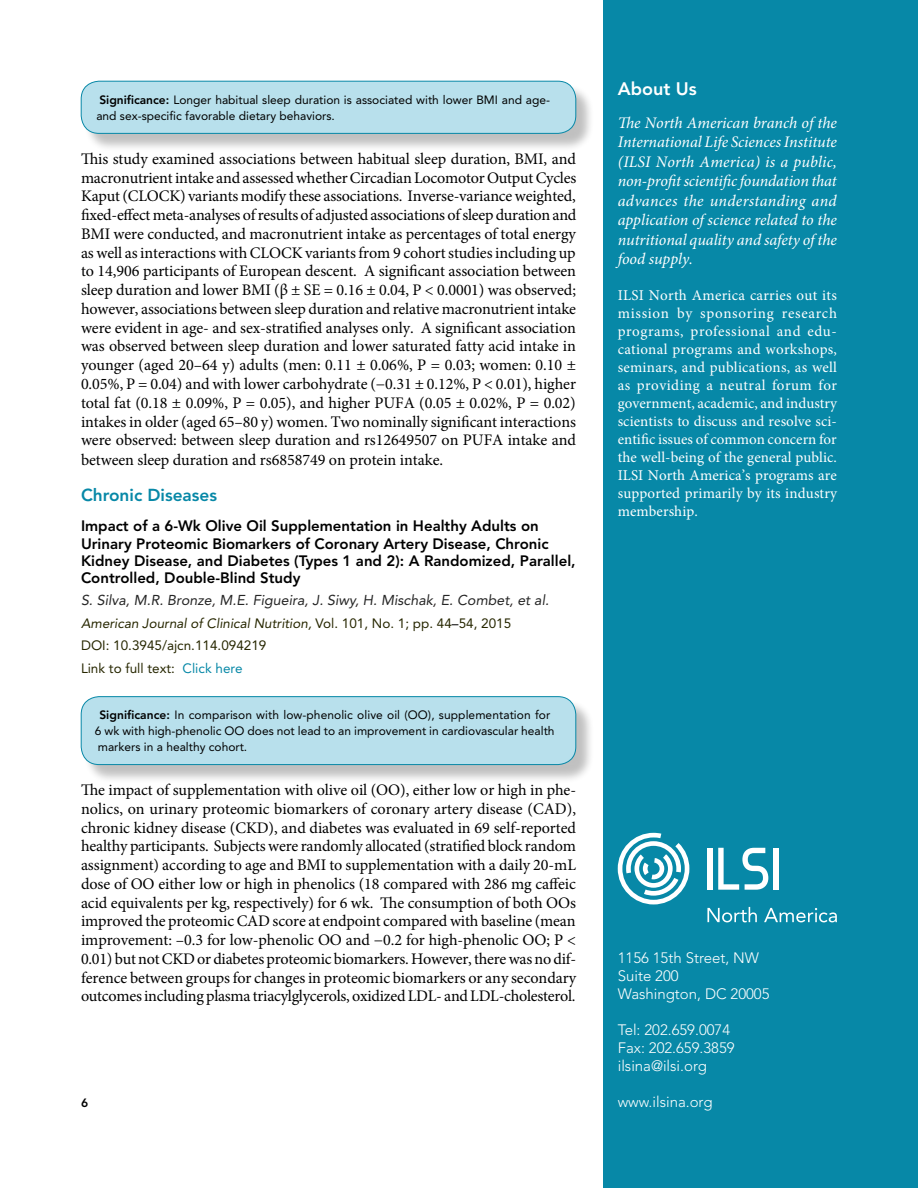
<style>
.page{position:relative;width:918px;height:1188px;background:#fff}
.page>*{position:absolute;margin:0;border:0;box-sizing:border-box;transform-origin:0 0}
.t1{font:800 18px "Avenir LT Std";color:#fff}
.t2{font:800 17.25px "Avenir LT Std";color:#0788a7}
.t3{font:16.2px/18.8px "Minion Pro";letter-spacing:-.01em;color:#000;text-align:justify}
.t4{font:italic 16.2px/19.5px "Minion Pro";letter-spacing:-.005em;color:#fff;text-align:justify}
.t5{font:15px/18px "Minion Pro";letter-spacing:.01em;color:#fff;text-align:justify}
.t6{font:800 15px/17.2px "Avenir LT Std";color:#000}
.t7{font:300 15px/18px "Avenir LT Std";color:#fff}
.t8{font:italic 14.25px "Avenir LT Std";color:#262626}
.t9{font:13.5px/22.5px "Avenir LT Std";color:#272700}
.t10{font:12px/15.8px "Avenir LT Std";color:#000}
.t11{font:800 12px "Avenir LT Std";color:#000}
.s1{font-weight:800}
.s2{color:#302a2a}
.s3{font-style:italic}
.s4{color:#000}
.s5{color:#0788a7}
</style>
<div class="page">
<div style="left:603px;top:0;width:315px;height:1188px;background:#0788a7"></div>
<svg style="left:618px;top:833px;width:71px;height:71px"></svg>
<svg style="left:707px;top:907px;width:50px;height:15px"></svg>
<svg style="left:764px;top:908px;width:73px;height:14px"></svg>
<div style="left:707px;top:848px;width:6px;height:42px;background:#fff"></div>
<div style="left:774px;top:848px;width:5px;height:42px;background:#fff"></div>
<svg style="left:718px;top:848px;width:50px;height:42px"></svg>
<div style="left:83px;top:84px;width:512px;height:68px;background:#000;opacity:.25"></div>
<div style="left:81px;top:81px;width:495px;height:52px;background:#b8e0ec;border-radius:18px"></div>
<div style="left:81px;top:81px;width:495px;height:53px;border:1px solid #0788a7;border-radius:18px"></div>
<div style="left:83px;top:699px;width:512px;height:84px;background:#000;opacity:.25"></div>
<div style="left:81px;top:697px;width:495px;height:68px;background:#b8e0ec;border-radius:18px"></div>
<div style="left:81px;top:696px;width:495px;height:69px;border:1px solid #0788a7;border-radius:18px"></div>
<p class="t10" style="left:96px;top:92px;width:455px"><span class="s1">Significance:</span> Longer habitual sleep duration is associated with lower BMI and age&shy;and sex-specific favorable dietary behaviors.</p>
<p class="t3" style="left:81px;top:149px;width:497px">This study examined associations between habitual sleep duration, BMI, and macronutrient intake and assessed whether Circadian Locomotor Output Cycles Kaput (CLOCK) variants modify these associations. Inverse-variance weighted, fixed-effect meta-analyses of results of adjusted associations of sleep duration and BMI were conducted, and macronutrient intake as percentages of total energy as well as interactions with CLOCK variants from 9 cohort studies including up to 14,906 participants of European descent. A significant association between sleep duration and lower BMI (β ± SE = 0.16 ± 0.04, P &lt; 0.0001) was observed; however, associations between sleep duration and relative macronutrient intake were evident in age- and sex-stratified analyses only. A significant association was observed between sleep duration and lower saturated fatty acid intake in younger (aged 20–64 y) adults (men: 0.11 ± 0.06%, P = 0.03; women: 0.10 ± 0.05%, P = 0.04) and with lower carbohydrate (−0.31 ± 0.12%, P &lt; 0.01), higher total fat (0.18 ± 0.09%, P = 0.05), and higher PUFA (0.05 ± 0.02%, P = 0.02) intakes in older (aged 65–80 y) women. Two nominally significant interactions were observed: between sleep duration and rs12649507 on PUFA intake and between sleep duration and rs6858749 on protein intake.</p>
<p class="t2" style="left:81px;top:485px;width:138px">Chronic Diseases</p>
<p class="t6" style="left:81px;top:518px;width:496px">Impact of a 6-Wk Olive Oil Supplementation in Healthy Adults on Urinary Proteomic Biomarkers of Coronary Artery Disease, Chronic Kidney Disease, and Diabetes (Types 1 and 2): A Randomized, Parallel, Controlled, Double-Blind Study</p>
<p class="t8" style="left:81px;top:592px;width:470px">S. Silva<span class="s2">,</span> M.R. Bronze<span class="s2">,</span> M.E. Figueira<span class="s2">,</span> J. Siwy<span class="s2">,</span> H. Mischak<span class="s2">,</span> E. Combet<span class="s2">,</span> et al.</p>
<p class="t9" style="left:81px;top:612px;width:432px"><span class="s3">American Journal of Clinical Nutrition,</span> Vol. 101, No. 1; pp. 44<span class="s4">–</span>54, 2015<br>DOI: 10.3945/ajcn.114.094219<br>Link to full text: <span class="s5">Click here</span></p>
<p class="t10" style="left:95px;top:707px;width:461px;text-indent:5px"><span class="s1">Significance:</span> In comparison with low-phenolic olive oil (OO), supplementation for<br>6 wk with high-phenolic OO does not lead to an improvement in cardiovascular health markers in a healthy cohort.</p>
<p class="t3" style="left:81px;top:781px;width:497px">The impact of supplementation with olive oil (OO), either low or high in phe&shy;nolics, on urinary proteomic biomarkers of coronary artery disease (CAD), chronic kidney disease (CKD), and diabetes was evaluated in 69 self-reported healthy participants. Subjects were randomly allocated (stratified block random assignment) according to age and BMI to supplementation with a daily 20-mL dose of OO either low or high in phenolics (18 compared with 286 mg caffeic acid equivalents per kg, respectively) for 6 wk. The consumption of both OOs improved the proteomic CAD score at endpoint compared with baseline (mean improvement: –0.3 for low-phenolic OO and −0.2 for high-phenolic OO; P &lt; 0.01) but not CKD or diabetes proteomic biomarkers. However, there was no dif&shy;ference between groups for changes in proteomic biomarkers or any secondary outcomes including plasma triacylglycerols, oxidized LDL- and LDL-cholesterol.</p>
<p class="t1" style="left:618px;top:78px;width:80px">About Us</p>
<p class="t4" style="left:618px;top:113px;width:221px">The North American branch of the International Life Sciences Institute (ILSI North America) is a public, non-profit scientific foundation that advances the understanding and application of science related to the nutritional quality and safety of the food supply.</p>
<p class="t5" style="left:618px;top:286px;width:221px">ILSI North America carries out its mission by sponsoring research programs, professional and edu&shy;cational programs and workshops, seminars, and publications, as well as providing a neutral forum for government, academic, and industry scientists to discuss and resolve sci&shy;entific issues of common concern for the well-being of the general public.<br>ILSI North America’s programs are supported primarily by its industry membership.</p>
<p class="t7" style="left:618px;top:949px;width:153px">1156 15th Street, NW<br>Suite 200<br>Washington, DC 20005</p>
<p class="t7" style="left:618px;top:1021px;width:118px">Tel: 202.659.0074<br>Fax: 202.659.3859 ilsina@ilsi.org</p>
<p class="t11" style="left:81px;top:1096px;width:9px">6</p>
<p class="t7" style="left:618px;top:1093px;width:96px">www.ilsina.org</p>
</div>
